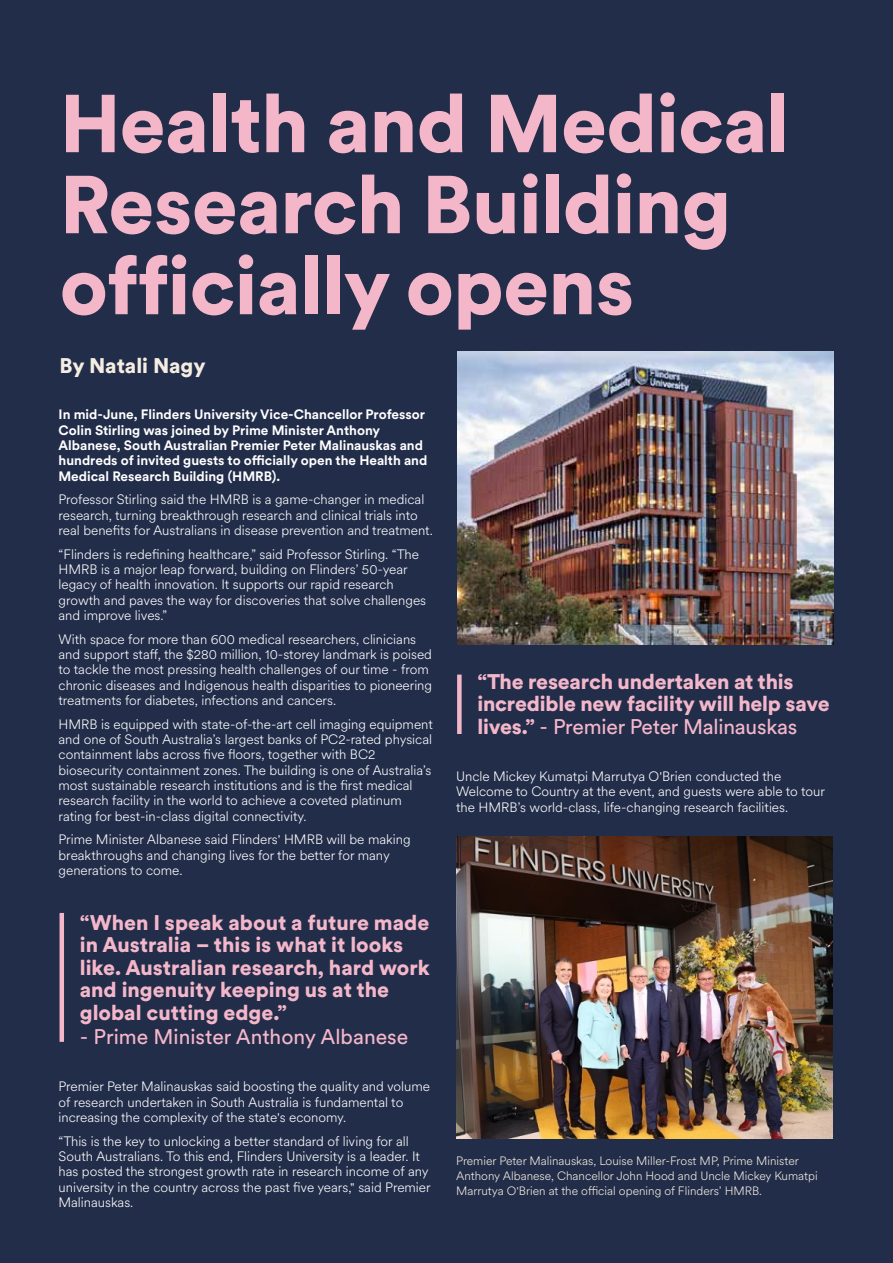
<style>
.page{position:relative;width:893px;height:1263px;background:#222d4a}
.page>*{position:absolute;margin:0;border:0;box-sizing:border-box;transform-origin:0 0}
.t1{font:900 81px/81px "Circular XX";letter-spacing:-.01em;color:#f4b7ca}
.t2{font:900 21px/22.5px "Circular XX";color:#f4b7ca}
.t3{font:21px "Circular XX";color:#f4b7ca}
.t4{font:900 21px "Circular XX";color:#f5ede1}
.t5{font:300 13.5px/15.3px "Circular XX";color:#fff}
.t6{font:700 13.5px/15.3px "Circular XX";color:#fff}
.t7{font:300 12px/15px "Circular XX";color:#f5ede1}
.s1{font-weight:400}
</style>
<div class="page">
<img style="left:456px;top:836px;width:376px;height:303px">
<img style="left:457px;top:351px;width:376px;height:294px">
<hr style="left:60px;top:913px;width:4px;height:129px;background:#f4b7ca">
<div style="left:457px;top:675px;width:5px;height:59px;background:#f4b7ca"></div>
<h1 class="t1" style="left:60px;top:80px;width:731px">Health and Medical<br>Research Building officially opens</h1>
<h2 class="t4" style="left:60px;top:351px;width:148px">By Natali Nagy</h2>
<p class="t6" style="left:59px;top:406px;width:370px">In mid-June, Flinders University Vice-Chancellor Professor Colin Stirling was joined by Prime Minister Anthony Albanese, South Australian Premier Peter Malinauskas and hundreds of invited guests to officially open the Health and Medical Research Building (HMRB).</p>
<p class="t5" style="left:59px;top:491px;width:376px">Professor Stirling said the HMRB is a game-changer in medical research, turning breakthrough research and clinical trials into real benefits for Australians in disease prevention and treatment.</p>
<p class="t5" style="left:59px;top:546px;width:369px">“Flinders is redefining healthcare,” said Professor Stirling. “The HMRB is a major leap forward, building on Flinders’ 50-year legacy of health innovation. It supports our rapid research growth and paves the way for discoveries that solve challenges and improve lives.”</p>
<p class="t5" style="left:59px;top:631px;width:375px">With space for more than 600 medical researchers, clinicians and support staff, the $280 million, 10-storey landmark is poised to tackle the most pressing health challenges of our time - from chronic diseases and Indigenous health disparities to pioneering treatments for diabetes, infections and cancers.</p>
<p class="t5" style="left:59px;top:716px;width:376px">HMRB is equipped with state-of-the-art cell imaging equipment and one of South Australia’s largest banks of PC2-rated physical containment labs across five floors, together with BC2 biosecurity containment zones. The building is one of Australia’s most sustainable research institutions and is the first medical research facility in the world to achieve a coveted platinum rating for best-in-class digital connectivity.</p>
<p class="t5" style="left:59px;top:831px;width:354px">Prime Minister Albanese said Flinders' HMRB will be making breakthroughs and changing lives for the better for many generations to come.</p>
<h2 class="t2" style="left:80px;top:910px;width:352px">“When I speak about a future made in Australia – this is what it looks like. Australian research, hard work and ingenuity keeping us at the global cutting edge.”</h2>
<h2 class="t3" style="left:80px;top:1022px;width:330px">- Prime Minister Anthony Albanese</h2>
<p class="t5" style="left:59px;top:1078px;width:373px">Premier Peter Malinauskas said boosting the quality and volume of research undertaken in South Australia is fundamental to increasing the complexity of the state's economy.</p>
<p class="t5" style="left:59px;top:1133px;width:374px">“This is the key to unlocking a better standard of living for all South Australians. To this end, Flinders University is a leader. It has posted the strongest growth rate in research income of any university in the country across the past five years," said Premier Malinauskas.</p>
<h2 class="t2" style="left:477px;top:669px;width:354px">“The research undertaken at this incredible new facility will help save lives.” <span class="s1">- Premier Peter Malinauskas</span></h2>
<p class="t5" style="left:456px;top:768px;width:370px">Uncle Mickey Kumatpi Marrutya O'Brien conducted the<br>Welcome to Country at the event, and guests were able to tour the HMRB’s world-class, life-changing research facilities.</p>
<p class="t7" style="left:456px;top:1153px;width:363px">Premier Peter Malinauskas, Louise Miller-Frost MP, Prime Minister<br>Anthony Albanese, Chancellor John Hood and Uncle Mickey Kumatpi<br>Marrutya O'Brien at the official opening of Flinders’ HMRB.</p>
</div>
